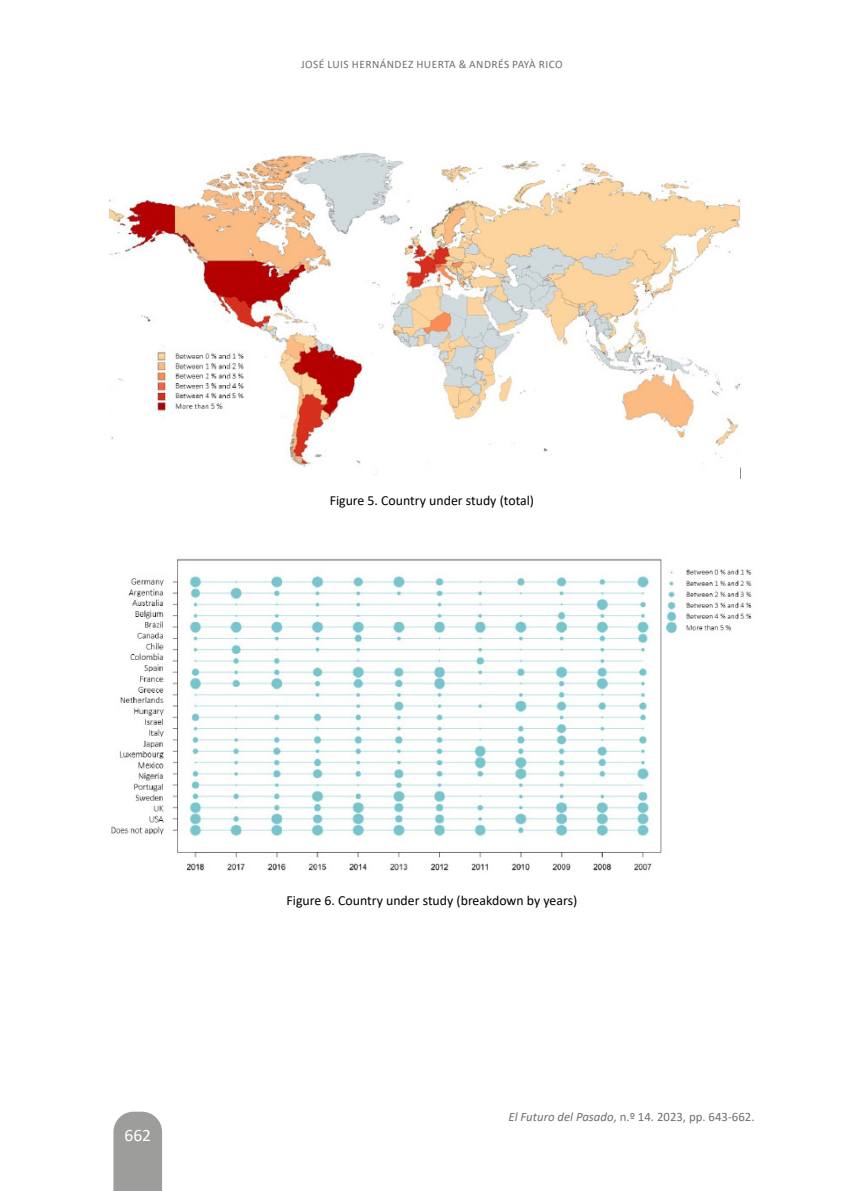
<style>
.page{position:relative;width:844px;height:1191px;background:#fff}
.page>*{position:absolute;margin:0;border:0;box-sizing:border-box;transform-origin:0 0}
.t1{font:17.5px "Calibri";color:#fff}
.pie_img_tabla{font:13.83px "Calibri";color:#000}
.t2{font:12.78px "Calibri";color:#707070}
.t3{font:11.38px "Calibri";letter-spacing:.04em;color:#707070}
.s1{font-style:italic}
</style>
<div class="page">
<svg style="left:113px;top:1111px;width:49px;height:80px;background:#a3a3a2"></svg>
<img style="left:109px;top:153px;width:633px;height:326px">
<img style="left:111px;top:558px;width:641px;height:313px">
<p class="t3" style="left:301px;top:56px;width:263px">JOSÉ LUIS HERNÁNDEZ HUERTA &amp; ANDRÉS PAYÀ RICO</p>
<p class="pie_img_tabla" style="left:329px;top:491px;width:206px">Figure 5. Country under study (total)</p>
<p class="t1" style="left:124px;top:1123px;width:28px">662</p>
<p class="pie_img_tabla" style="left:286px;top:890px;width:292px">Figure 6. Country under study (breakdown by years)</p>
<p class="t2" style="left:508px;top:1107px;width:247px"><span class="s1">El Futuro del Pasado</span>, n.º 14. 2023, pp. 643-662.</p>
</div>
